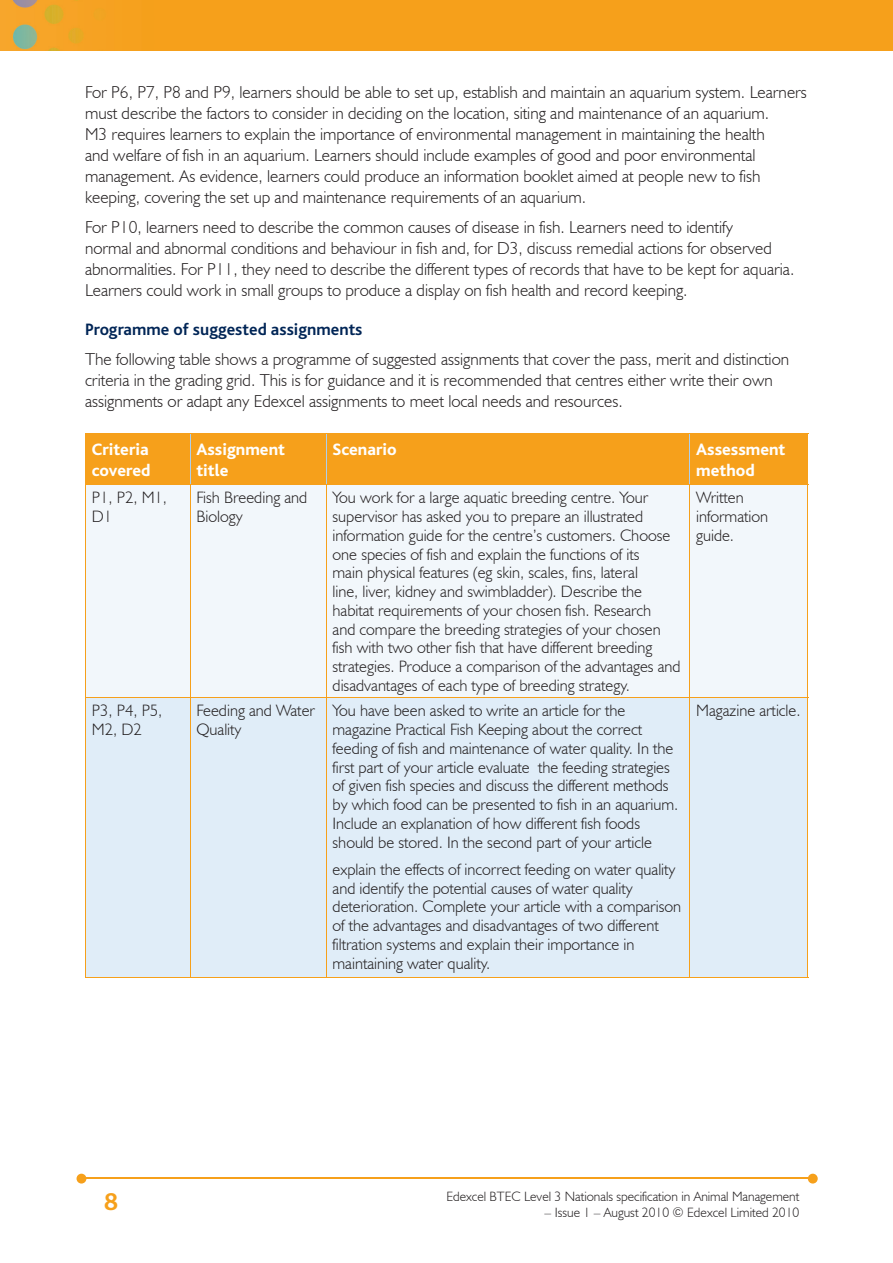
<style>
.page{position:relative;width:893px;height:1263px;background:#fff}
.page>*{position:absolute;margin:0;border:0;box-sizing:border-box;transform-origin:0 0}
.t1{font:700 25.5px "Bliss";color:#f6a01b}
.t2{font:300 17.25px/21px "Humanist 521 BT";color:#231f20}
.t3{font:800 17.25px/21px "Bliss";color:#fff}
.t4{font:700 17.25px "Bliss";color:#002556}
.t5{font:300 16.5px/18.8px "Humanist 521 BT";color:#231f20}
.t6{font:300 13.5px "Humanist 521 BT";color:#231f20}
</style>
<div class="page">
<img style="left:0;top:0;width:893px;height:51px">
<hr style="left:82px;top:1178px;width:728px;height:1px;background:#f6a01b">
<svg style="left:808px;top:1174px;width:10px;height:9px"></svg>
<svg style="left:77px;top:1174px;width:9px;height:9px"></svg>
<div style="left:86px;top:434px;width:721px;height:50px;background:#f6a01b"></div>
<div style="left:86px;top:485px;width:721px;height:212px;background:#f2f7fb"></div>
<div style="left:86px;top:698px;width:721px;height:279px;background:#e0edf8"></div>
<hr style="left:190px;top:434px;width:1px;height:50px;background:#accfed">
<hr style="left:326px;top:434px;width:1px;height:50px;background:#accfed">
<hr style="left:689px;top:434px;width:1px;height:50px;background:#accfed">
<hr style="left:85px;top:484px;width:105px;height:1px;background:#f6a01b">
<hr style="left:190px;top:484px;width:136px;height:1px;background:#f6a01b">
<hr style="left:326px;top:484px;width:364px;height:1px;background:#f6a01b">
<hr style="left:690px;top:484px;width:118px;height:1px;background:#f6a01b">
<hr style="left:85px;top:434px;width:1px;height:50px;background:#f6a01b">
<hr style="left:807px;top:434px;width:1px;height:50px;background:#f6a01b">
<hr style="left:85px;top:433px;width:105px;height:1px;background:#f6a01b">
<hr style="left:190px;top:433px;width:136px;height:1px;background:#f6a01b">
<hr style="left:326px;top:433px;width:364px;height:1px;background:#f6a01b">
<hr style="left:690px;top:433px;width:118px;height:1px;background:#f6a01b">
<hr style="left:190px;top:485px;width:1px;height:212px;background:#f6a01b">
<hr style="left:326px;top:485px;width:1px;height:212px;background:#f6a01b">
<hr style="left:689px;top:485px;width:1px;height:212px;background:#f6a01b">
<hr style="left:85px;top:485px;width:1px;height:212px;background:#f6a01b">
<hr style="left:807px;top:485px;width:1px;height:212px;background:#f6a01b">
<hr style="left:190px;top:698px;width:1px;height:279px;background:#f6a01b">
<hr style="left:326px;top:698px;width:1px;height:279px;background:#f6a01b">
<hr style="left:689px;top:698px;width:1px;height:279px;background:#f6a01b">
<hr style="left:85px;top:698px;width:1px;height:279px;background:#f6a01b">
<hr style="left:807px;top:698px;width:1px;height:279px;background:#f6a01b">
<hr style="left:85px;top:697px;width:105px;height:1px;background:#f6a01b">
<hr style="left:190px;top:697px;width:136px;height:1px;background:#f6a01b">
<hr style="left:326px;top:697px;width:364px;height:1px;background:#f6a01b">
<hr style="left:690px;top:697px;width:118px;height:1px;background:#f6a01b">
<hr style="left:85px;top:977px;width:105px;height:1px;background:#f6a01b">
<hr style="left:190px;top:977px;width:136px;height:1px;background:#f6a01b">
<hr style="left:326px;top:977px;width:364px;height:1px;background:#f6a01b">
<hr style="left:690px;top:977px;width:118px;height:1px;background:#f6a01b">
<p class="t2" style="left:85px;top:81px;width:723px">For P6, P7, P8 and P9, learners should be able to set up, establish and maintain an aquarium system. Learners must describe the factors to consider in deciding on the location, siting and maintenance of an aquarium.<br>M3 requires learners to explain the importance of environmental management in maintaining the health<br>and welfare of fish in an aquarium. Learners should include examples of good and poor environmental management. As evidence, learners could produce an information booklet aimed at people new to fish keeping, covering the set up and maintenance requirements of an aquarium.</p>
<p class="t2" style="left:85px;top:216px;width:711px">For P10, learners need to describe the common causes of disease in fish. Learners need to identify<br>normal and abnormal conditions and behaviour in fish and, for D3, discuss remedial actions for observed abnormalities. For P11, they need to describe the different types of records that have to be kept for aquaria.<br>Learners could work in small groups to produce a display on fish health and record keeping.</p>
<p class="t4" style="left:85px;top:321px;width:279px">Programme of suggested assignments</p>
<p class="t2" style="left:85px;top:348px;width:706px">The following table shows a programme of suggested assignments that cover the pass, merit and distinction criteria in the grading grid. This is for guidance and it is recommended that centres either write their own assignments or adapt any Edexcel assignments to meet local needs and resources.</p>
<p class="t3" style="left:92px;top:439px;width:60px">Criteria covered</p>
<p class="t3" style="left:196px;top:439px;width:90px">Assignment title</p>
<p class="t3" style="left:333px;top:439px;width:66px">Scenario</p>
<p class="t3" style="left:696px;top:439px;width:91px">Assessment method</p>
<p class="t5" style="left:92px;top:488px;width:77px">P1, P2, M1,<br>D1</p>
<p class="t5" style="left:196px;top:488px;width:112px">Fish Breeding and<br>Biology</p>
<p class="t5" style="left:333px;top:488px;width:350px">You work for a large aquatic breeding centre. Your supervisor has asked you to prepare an illustrated information guide for the centre’s customers. Choose one species of fish and explain the functions of its<br>main physical features (eg skin, scales, fins, lateral<br>line, liver, kidney and swimbladder). Describe the habitat requirements of your chosen fish. Research<br>and compare the breeding strategies of your chosen fish with two other fish that have different breeding strategies. Produce a comparison of the advantages and disadvantages of each type of breeding strategy.</p>
<p class="t5" style="left:696px;top:488px;width:74px">Written information guide.</p>
<p class="t5" style="left:92px;top:701px;width:72px">P3, P4, P5,<br>M2, D2</p>
<p class="t5" style="left:196px;top:701px;width:120px">Feeding and Water<br>Quality</p>
<p class="t5" style="left:333px;top:701px;width:347px">You have been asked to write an article for the magazine Practical Fish Keeping about the correct feeding of fish and maintenance of water quality. In the first part of your article evaluate the feeding strategies of given fish species and discuss the different methods by which food can be presented to fish in an aquarium.<br>Include an explanation of how different fish foods should be stored. In the second part of your article</p>
<p class="t5" style="left:333px;top:859px;width:350px">explain the effects of incorrect feeding on water quality and identify the potential causes of water quality deterioration. Complete your article with a comparison of the advantages and disadvantages of two different filtration systems and explain their importance in maintaining water quality.</p>
<p class="t5" style="left:696px;top:701px;width:106px">Magazine article.</p>
<h1 class="t1" style="left:104px;top:1189px;width:15px">8</h1>
<p class="t6" style="left:446px;top:1188px;width:354px">Edexcel BTEC Level 3 Nationals specification in Animal Management</p>
<p class="t6" style="left:545px;top:1204px;width:256px">– Issue 1 – August 2010 © Edexcel Limited 2010</p>
</div>
